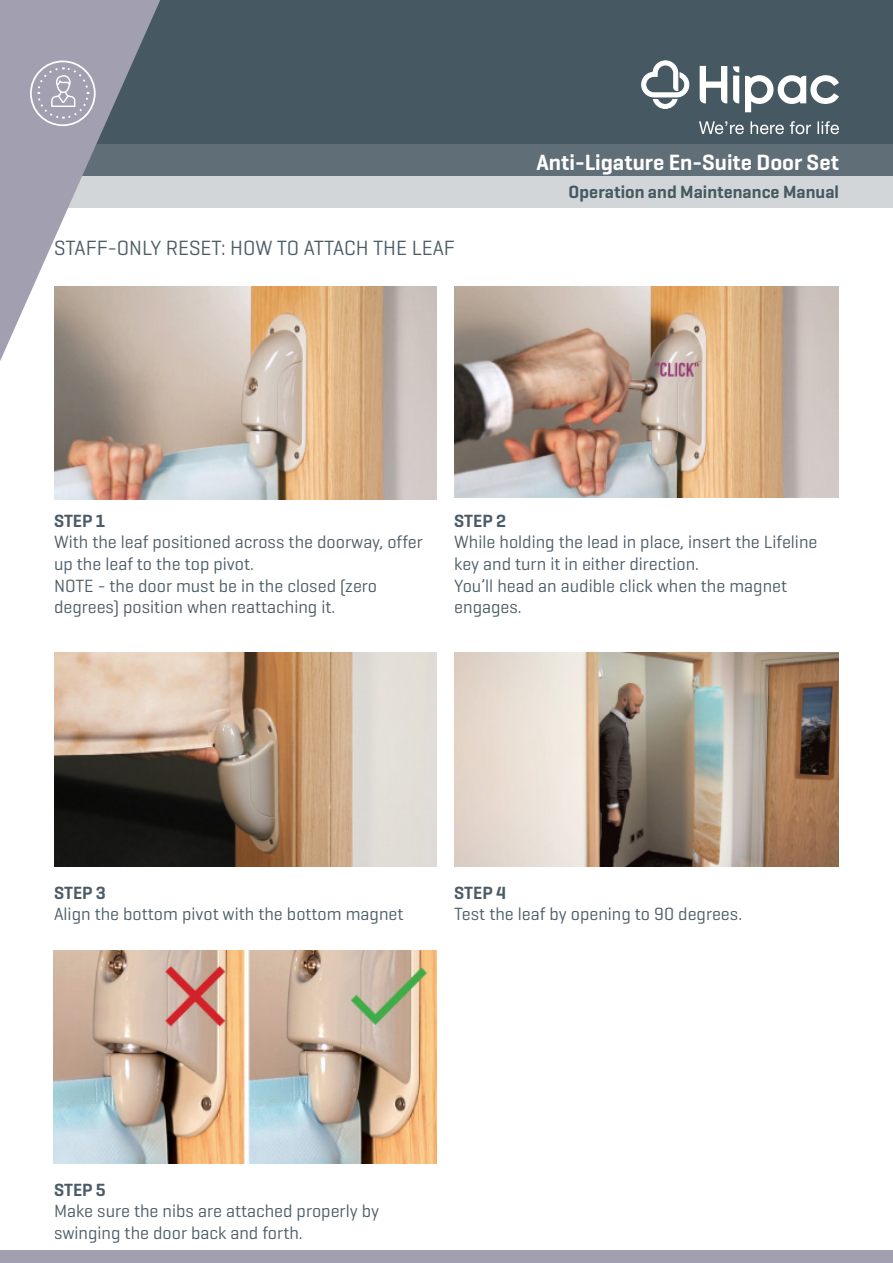
<style>
.page{position:relative;width:893px;height:1263px;background:#fff}
.page>*{position:absolute;margin:0;border:0;box-sizing:border-box;transform-origin:0 0}
.t1{font:600 22.5px "Geogrotesque";color:#fff}
.t2{font:21px "Geogrotesque";color:#4c5c66}
.t3{font:18px/21.6px "Geogrotesque";color:#4c5c66}
.t4{font:600 18px "Geogrotesque";color:#465962}
.t5{font:600 18px "Geogrotesque";color:#4c5c66}
</style>
<div class="page">
<div style="left:0;top:0;width:893px;height:145px;background:#465962"></div>
<div style="left:0;top:145px;width:893px;height:31px;background:#606e77"></div>
<div style="left:0;top:176px;width:893px;height:32px;background:#d2d6d9"></div>
<svg style="left:0;top:0;width:163px;height:361px;fill:#a29fb0"></svg>
<svg style="left:641px;top:60px;width:49px;height:49px"></svg>
<svg style="left:699px;top:121px;width:140px;height:13px"></svg>
<svg style="left:745px;top:75px;width:94px;height:37px"></svg>
<svg style="left:733px;top:66px;width:6px;height:37px"></svg>
<svg style="left:700px;top:66px;width:27px;height:37px"></svg>
<div style="left:30px;top:60px;width:66px;height:66px;border:2px solid #fff;border-radius:50%"></div>
<svg style="left:36px;top:66px;width:54px;height:54px;background:#aeabba"></svg>
<div style="left:0;top:1251px;width:893px;height:12px;background:#a29fb0"></div>
<img style="left:54px;top:287px;width:382px;height:212px">
<img style="left:454px;top:287px;width:385px;height:210px">
<img style="left:54px;top:653px;width:382px;height:214px">
<img style="left:454px;top:653px;width:385px;height:214px">
<img style="left:54px;top:951px;width:382px;height:212px">
<p class="t2" style="left:54px;top:235px;width:403px">STAFF-ONLY RESET: HOW TO ATTACH THE LEAF</p>
<p class="t1" style="left:536px;top:149px;width:304px">Anti-Ligature En-Suite Door Set</p>
<p class="t4" style="left:569px;top:181px;width:272px">Operation and Maintenance Manual</p>
<p class="t5" style="left:54px;top:509px;width:53px">STEP 1</p>
<p class="t3" style="left:54px;top:531px;width:371px">With the leaf positioned across the doorway, offer up the leaf to the top pivot.</p>
<p class="t3" style="left:54px;top:574px;width:325px">NOTE - the door must be in the closed (zero degrees) position when reattaching it.</p>
<p class="t5" style="left:454px;top:509px;width:54px">STEP 2</p>
<p class="t3" style="left:454px;top:531px;width:365px">While holding the lead in place, insert the Lifeline key and turn it in either direction.</p>
<p class="t3" style="left:454px;top:574px;width:334px">You’ll head an audible click when the magnet engages.</p>
<p class="t5" style="left:54px;top:881px;width:54px">STEP 3</p>
<p class="t3" style="left:54px;top:903px;width:351px">Align the bottom pivot with the bottom magnet</p>
<p class="t5" style="left:454px;top:881px;width:53px">STEP 4</p>
<p class="t3" style="left:454px;top:903px;width:289px">Test the leaf by opening to 90 degrees.</p>
<p class="t5" style="left:54px;top:1178px;width:53px">STEP 5</p>
<p class="t3" style="left:54px;top:1200px;width:327px">Make sure the nibs are attached properly by swinging the door back and forth.</p>
</div>
